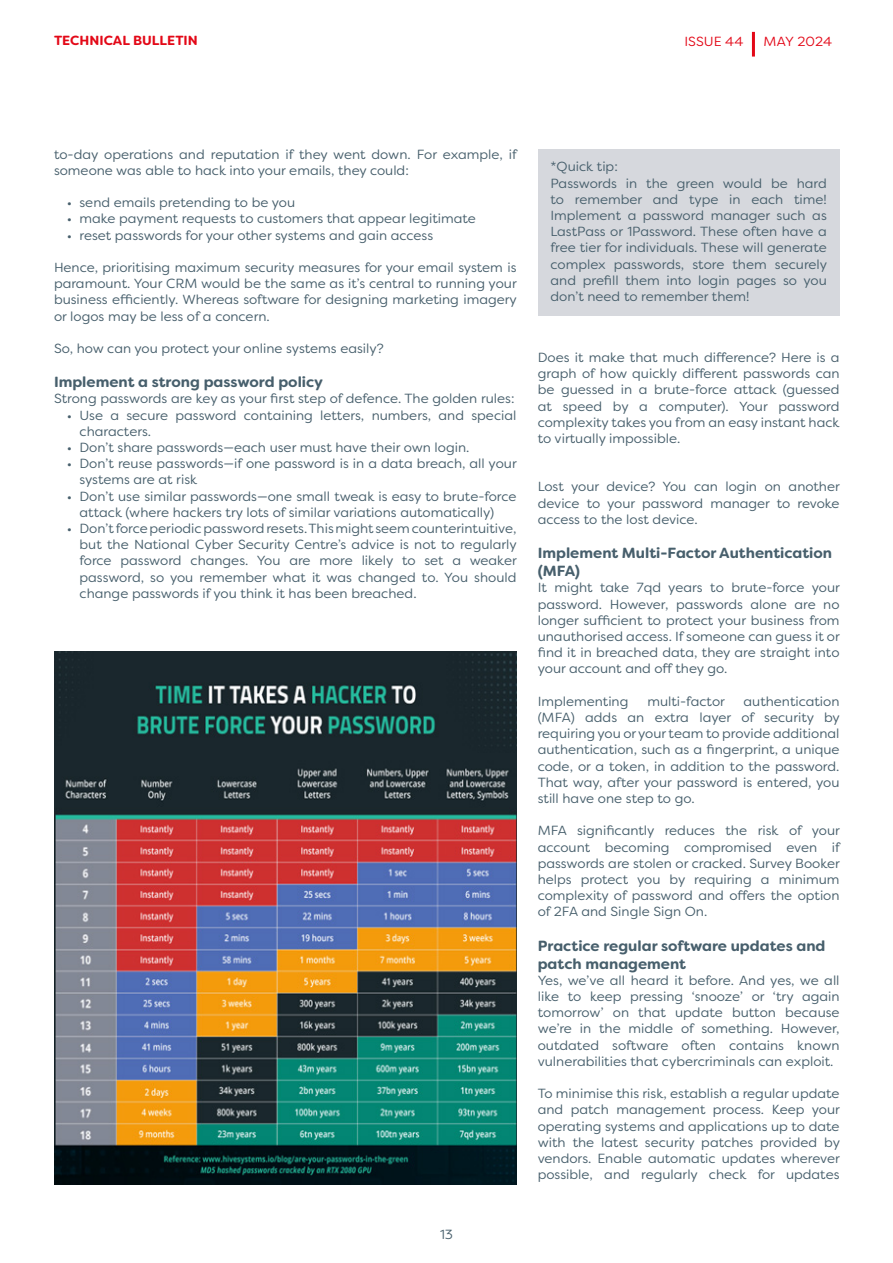
<style>
.page{position:relative;width:893px;height:1263px;background:#fff}
.page>*{position:absolute;margin:0;border:0;box-sizing:border-box;transform-origin:0 0}
.t1{font:700 14.7px/18px "Filson Soft";color:#475f6c}
.t2{font:13.2px/16.2px "Filson Soft";color:#475f6c;text-align:justify}
.t3{font:700 13.2px "Filson Soft";color:#e30817}
.t4{font:13.2px "Filson Soft";color:#e30817}
.s1{color:#e30617}
</style>
<div class="page">
<hr style="left:752px;top:32px;width:3px;height:25px;background:#e30817">
<div style="left:538px;top:149px;width:302px;height:167px;background:#d6d8dd"></div>
<img style="left:54px;top:651px;width:462px;height:533px">
<p class="t3" style="left:54px;top:32px;width:145px">TECHNICAL BULLETIN</p>
<p class="t4" style="left:684px;top:33px;width:60px">ISSUE 44</p>
<p class="t4" style="left:764px;top:33px;width:70px"><span class="s1">MAY</span> 2024</p>
<p class="t2" style="left:54px;top:146px;width:464px">to-day operations and reputation if they went down. For example, if someone was able to hack into your emails, they could:</p>
<p class="t2" style="left:67px;top:194px;width:230px">• send emails pretending to be you</p>
<p class="t2" style="left:67px;top:211px;width:411px">• make payment requests to customers that appear legitimate</p>
<p class="t2" style="left:67px;top:227px;width:368px">• reset passwords for your other systems and gain access</p>
<p class="t2" style="left:54px;top:259px;width:464px">Hence, prioritising maximum security measures for your email system is paramount. Your CRM would be the same as it’s central to running your business efficiently. Whereas software for designing marketing imagery or logos may be less of a concern.</p>
<p class="t2" style="left:54px;top:340px;width:331px">So, how can you protect your online systems easily?</p>
<p class="t1" style="left:54px;top:373px;width:271px">Implement a strong password policy</p>
<p class="t2" style="left:54px;top:391px;width:462px">Strong passwords are key as your first step of defence. The golden rules:</p>
<p class="t2" style="left:80px;top:407px;width:438px;text-indent:-13px">• Use a secure password containing letters, numbers, and special characters.</p>
<p class="t2" style="left:67px;top:439px;width:404px">• Don’t share passwords—each user must have their own login.</p>
<p class="t2" style="left:80px;top:455px;width:439px;text-indent:-13px">• Don’t reuse passwords—if one password is in a data breach, all your systems are at risk</p>
<p class="t2" style="left:80px;top:488px;width:438px;text-indent:-13px">• Don’t use similar passwords—one small tweak is easy to brute-force attack (where hackers try lots of similar variations automatically)</p>
<p class="t2" style="left:80px;top:520px;width:439px;text-indent:-13px">• Don’t force periodic password resets. This might seem counterintuitive, but the National Cyber Security Centre’s advice is not to regularly force password changes. You are more likely to set a weaker password, so you remember what it was changed to. You should change passwords if you think it has been breached.</p>
<p class="t2" style="left:440px;top:1226px;width:14px">13</p>
<p class="t2" style="left:550px;top:159px;width:278px;text-align:left">*Quick tip:<br>Passwords in the green would be hard to remember and type in each time!<br>Implement a password manager such as LastPass or 1Password. These often have a free tier for individuals. These will generate complex passwords, store them securely and prefill them into login pages so you don’t need to remember them!</p>
<p class="t2" style="left:538px;top:349px;width:303px">Does it make that much difference? Here is a graph of how quickly different passwords can be guessed in a brute-force attack (guessed at speed by a computer). Your password complexity takes you from an easy instant hack to virtually impossible.</p>
<p class="t2" style="left:538px;top:479px;width:304px">Lost your device? You can login on another device to your password manager to revoke access to the lost device.</p>
<p class="t1" style="left:538px;top:544px;width:296px">Implement Multi-Factor Authentication (MFA)</p>
<p class="t2" style="left:538px;top:579px;width:304px">It might take 7qd years to brute-force your password. However, passwords alone are no longer sufficient to protect your business from unauthorised access. If someone can guess it or find it in breached data, they are straight into your account and off they go.</p>
<p class="t2" style="left:538px;top:693px;width:92px">Implementing</p>
<p class="t2" style="left:647px;top:693px;width:79px">multi-factor</p>
<p class="t2" style="left:538px;top:693px;width:304px;text-indent:206px">authentication (MFA) adds an extra layer of security by requiring you or your team to provide additional authentication, such as a fingerprint, a unique code, or a token, in addition to the password.<br>That way, after your password is entered, you still have one step to go.</p>
<p class="t2" style="left:538px;top:822px;width:304px">MFA significantly reduces the risk of your account becoming compromised even if passwords are stolen or cracked. Survey Booker helps protect you by requiring a minimum complexity of password and offers the option of 2FA and Single Sign On.</p>
<p class="t1" style="left:538px;top:936px;width:289px">Practice regular software updates and patch management</p>
<p class="t2" style="left:538px;top:972px;width:303px">Yes, we’ve all heard it before. And yes, we all like to keep pressing ‘snooze’ or ‘try again tomorrow’ on that update button because we’re in the middle of something. However, outdated software often contains known vulnerabilities that cybercriminals can exploit.</p>
<p class="t2" style="left:538px;top:1085px;width:304px">To minimise this risk, establish a regular update and patch management process. Keep your operating systems and applications up to date with the latest security patches provided by vendors. Enable automatic updates wherever possible, and regularly check for updates</p>
</div>
